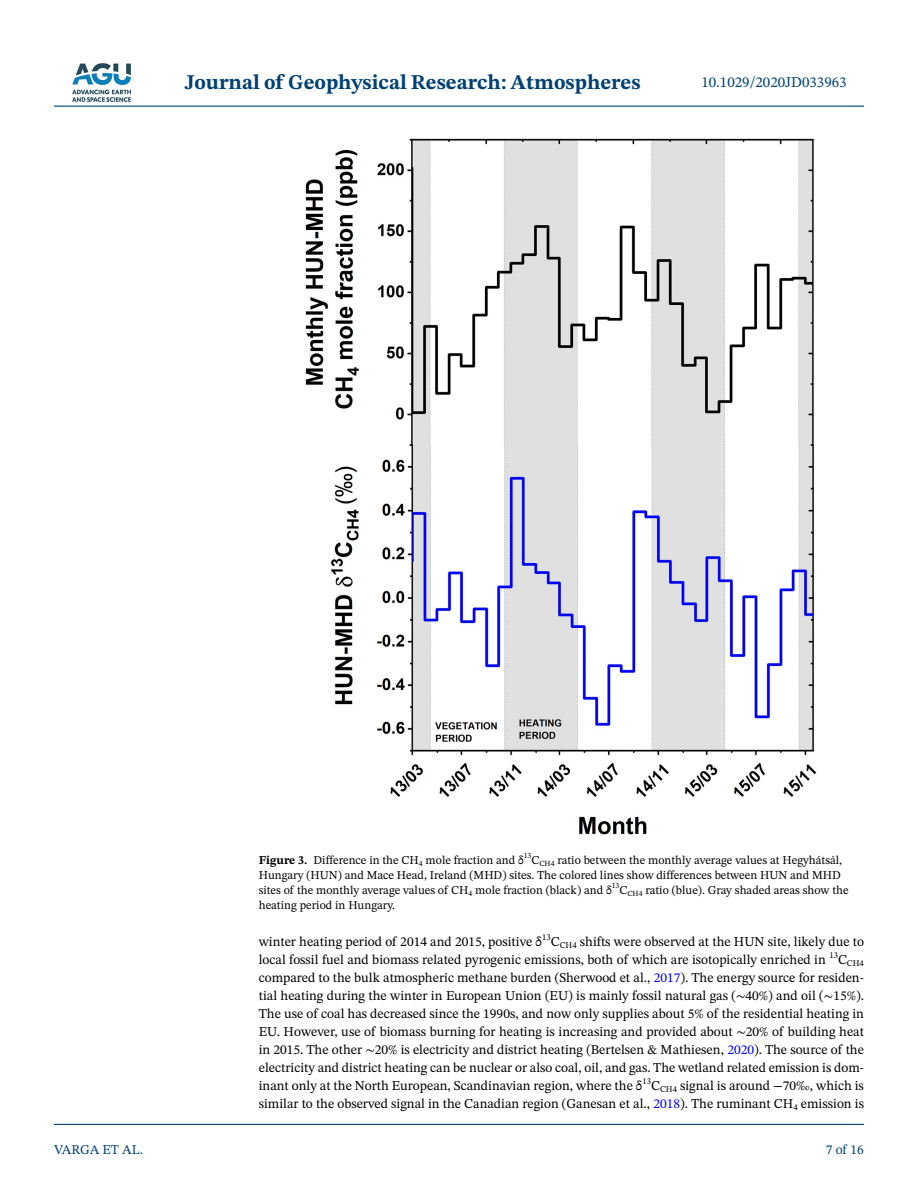
<style>
.page{position:relative;width:918px;height:1188px;background:#fff}
.page>*{position:absolute;margin:0;border:0;box-sizing:border-box;transform-origin:0 0}
.t1{font:700 21px "STIX Two Text";color:#004174}
.t2{font:15px "STIX Two Text";color:#004174}
.t3{font:13.5px/18px "STIX Two Text";color:#000;text-align:justify}
.t4{font:13.5px "STIX Two Text";letter-spacing:-.005em;color:#004174}
.t5{font:12px/15px "STIX Two Text";color:#000;text-align:justify}
.t6{font:7.8px "STIX Two Text";color:#000}
.s1{font-weight:700}
.s2{color:#00f}
.s3{font-family:"STIX Two Math"}
</style>
<div class="page">
<hr style="left:54px;top:106px;width:810px;height:1px;background:#004174">
<hr style="left:54px;top:1124px;width:810px;height:1px;background:#004174">
<img style="left:72px;top:63px;width:59px;height:39px">
<img style="left:305px;top:138px;width:512px;height:697px">
<h1 class="t1" style="left:185px;top:67px;width:457px">Journal of Geophysical Research: Atmospheres</h1>
<p class="t2" style="left:701px;top:72px;width:147px">10.1029/2020JD033963</p>
<p class="t4" style="left:54px;top:1140px;width:90px">VARGA ET AL.</p>
<p class="t5" style="left:259px;top:852px;width:267px"><span class="s1">Figure 3.</span> Difference in the CH<sub>4</sub> mole fraction and δ</p>
<p class="t6" style="left:524px;top:850px;width:9px">13</p>
<p class="t5" style="left:259px;top:852px;width:585px;text-indent:273px">C<sub>CH4</sub> ratio between the monthly average values at Hegyhátsál, Hungary (HUN) and Mace Head, Ireland (MHD) sites. The colored lines show differences between HUN and MHD sites of the monthly average values of CH<sub>4</sub> mole fraction (black) and δ</p>
<p class="t6" style="left:612px;top:880px;width:9px">13</p>
<p class="t5" style="left:620px;top:882px;width:231px">C<sub>CH4</sub> ratio (blue). Gray shaded areas show the</p>
<p class="t5" style="left:259px;top:897px;width:138px">heating period in Hungary.</p>
<p class="t3" style="left:259px;top:932px;width:607px">winter heating period of 2014 and 2015, positive δ<sup>13</sup>C<sub>CH4</sub> shifts were observed at the HUN site, likely due to local fossil fuel and biomass related pyrogenic emissions, both of which are isotopically enriched in <sup>13</sup>C<sub>CH4 </sub>compared to the bulk atmospheric methane burden (Sherwood et al., <span class="s2">2017</span>). The energy source for residen&shy;tial heating during the winter in European Union (EU) is mainly fossil natural gas (<span class="s3">∼</span>40%) and oil (<span class="s3">∼</span>15%).<br>The use of coal has decreased since the 1990s, and now only supplies about 5% of the residential heating in EU. However, use of biomass burning for heating is increasing and provided about <span class="s3">∼</span>20% of building heat in 2015. The other <span class="s3">∼</span>20% is electricity and district heating (Bertelsen &amp; Mathiesen, <span class="s2">2020</span>). The source of the electricity and district heating can be nuclear or also coal, oil, and gas. The wetland related emission is dom&shy;inant only at the North European, Scandinavian region, where the δ<sup>13</sup>C<sub>CH4</sub> signal is around −70‰, which is similar to the observed signal in the Canadian region (Ganesan et al., <span class="s2">2018</span>). The ruminant CH<sub>4</sub> emission is</p>
<p class="t4" style="left:826px;top:1140px;width:40px">7 of 16</p>
</div>
